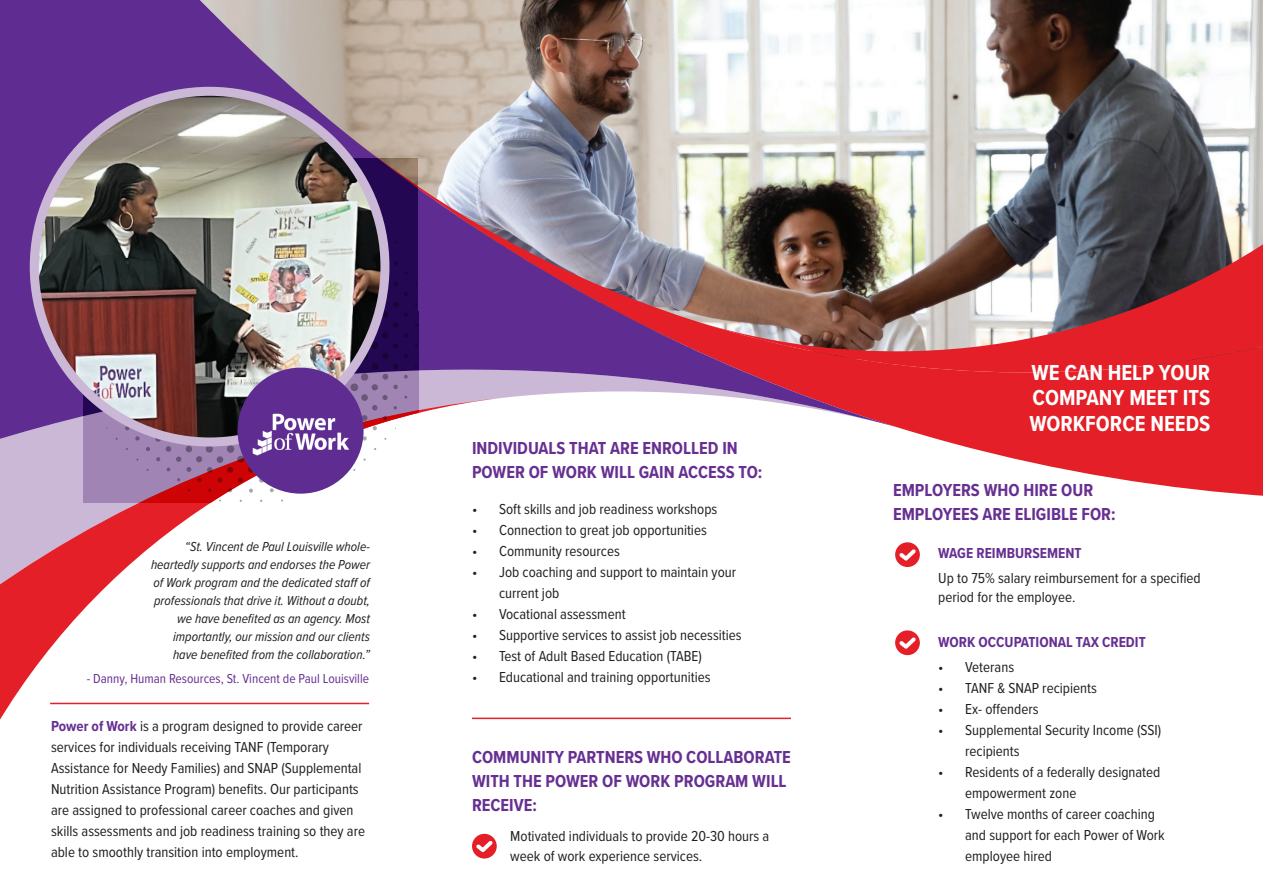
<style>
.page{position:relative;width:1263px;height:893px;background:#fff}
.page>*{position:absolute;margin:0;border:0;box-sizing:border-box;transform-origin:0 0}
.t1{font:700 22.5px/25.5px "Proxima Nova Cond";color:#fff;text-align:justify}
.t2{font:700 18px/24px "Proxima Nova Cond";color:#662f91}
.t3{font:15px/21px "Proxima Nova Cond";color:#231f20}
.t4{font:700 15px "Proxima Nova Cond";color:#662f91}
.t5{font:italic 13.5px/18px "Proxima Nova Cond";color:#231f20;text-align:right}
.t6{font:13.5px "Proxima Nova Cond";color:#662f91}
.s1{font-weight:700;color:#662f91}
</style>
<div class="page">
<img style="left:895px;top:0;width:368px;height:134px">
<svg style="left:895px;top:134px;width:368px;height:362px;background:#b86569"></svg>
<svg style="left:0;top:443px;width:504px;height:277px"></svg>
<img style="left:0;top:0;width:895px;height:443px">
<svg style="left:385px;top:159px;width:33px;height:152px;background:#311454"></svg>
<svg style="left:84px;top:311px;width:334px;height:191px"></svg>
<img style="left:34px;top:92px;width:351px;height:350px">
<div style="left:30px;top:87px;width:359px;height:359px;border:9px solid #cab8d6;border-radius:50%"></div>
<div style="left:895px;top:630px;width:25px;height:25px;background:#e51f27;border-radius:50%"></div>
<svg style="left:899px;top:637px;width:17px;height:12px"></svg>
<div style="left:895px;top:542px;width:25px;height:25px;background:#e51f27;border-radius:50%"></div>
<svg style="left:899px;top:549px;width:17px;height:12px"></svg>
<div style="left:238px;top:368px;width:126px;height:126px;background:#5f2d91;border-radius:50%"></div>
<div style="left:472px;top:834px;width:25px;height:24px;background:#e51f27;border-radius:50%"></div>
<svg style="left:476px;top:841px;width:17px;height:11px"></svg>
<img style="left:252px;top:413px;width:98px;height:43px">
<hr style="left:472px;top:718px;width:319px;height:1px;background:#e51f27">
<hr style="left:50px;top:703px;width:319px;height:1px;background:#e51f27">
<p class="t5" style="left:151px;top:536px;width:220px">“St. Vincent de Paul Louisville whole&shy;heartedly supports and endorses the Power of Work program and the dedicated staff of professionals that drive it. Without a doubt, we have benefited as an agency. Most importantly, our mission and our clients have benefited from the collaboration.”</p>
<p class="t6" style="left:87px;top:668px;width:284px">- Danny, Human Resources, St. Vincent de Paul Louisville</p>
<p class="t3" style="left:51px;top:715px;width:316px"><span class="s1">Power of Work</span> is a program designed to provide career services for individuals receiving TANF (Temporary Assistance for Needy Families) and SNAP (Supplemental Nutrition Assistance Program) benefits. Our participants are assigned to professional career coaches and given skills assessments and job readiness training so they are able to smoothly transition into employment.</p>
<p class="t2" style="left:472px;top:436px;width:292px">INDIVIDUALS THAT ARE ENROLLED IN<br>POWER OF WORK WILL GAIN ACCESS TO:</p>
<p class="t3" style="left:472px;top:498px;width:247px">• Soft skills and job readiness workshops</p>
<p class="t3" style="left:472px;top:519px;width:236px">• Connection to great job opportunities</p>
<p class="t3" style="left:472px;top:540px;width:149px">• Community resources</p>
<p class="t3" style="left:499px;top:561px;width:239px;text-indent:-27px">• Job coaching and support to maintain your current job</p>
<p class="t3" style="left:472px;top:603px;width:155px">• Vocational assessment</p>
<p class="t3" style="left:472px;top:624px;width:271px">• Supportive services to assist job necessities</p>
<p class="t3" style="left:472px;top:645px;width:231px">• Test of Adult Based Education (TABE)</p>
<p class="t3" style="left:472px;top:666px;width:240px">• Educational and training opportunities</p>
<p class="t2" style="left:472px;top:744px;width:320px">COMMUNITY PARTNERS WHO COLLABORATE<br>WITH THE POWER OF WORK PROGRAM WILL<br>RECEIVE:</p>
<p class="t3" style="left:510px;top:826px;width:261px;line-height:19.5px">Motivated individuals to provide 20-30 hours a week of work experience services.</p>
<h1 class="t1" style="left:1029px;top:359px;width:182px">WE CAN HELP YOUR COMPANY MEET ITS WORKFORCE NEEDS</h1>
<p class="t2" style="left:893px;top:477px;width:224px">EMPLOYERS WHO HIRE OUR<br>EMPLOYEES ARE ELIGIBLE FOR:</p>
<p class="t4" style="left:938px;top:542px;width:145px">WAGE REIMBURSEMENT</p>
<p class="t3" style="left:938px;top:567px;width:264px;line-height:19.5px">Up to 75% salary reimbursement for a specified period for the employee.</p>
<p class="t4" style="left:938px;top:630px;width:209px">WORK OCCUPATIONAL TAX CREDIT</p>
<p class="t3" style="left:938px;top:656px;width:77px">• Veterans</p>
<p class="t3" style="left:938px;top:677px;width:160px">• TANF &amp; SNAP recipients</p>
<p class="t3" style="left:938px;top:698px;width:102px">• Ex- offenders</p>
<p class="t3" style="left:965px;top:719px;width:198px;text-indent:-27px">• Supplemental Security Income (SSI) recipients</p>
<p class="t3" style="left:965px;top:761px;width:197px;text-indent:-27px">• Residents of a federally designated empowerment zone</p>
<p class="t3" style="left:965px;top:803px;width:201px;text-indent:-27px">• Twelve months of career coaching and support for each Power of Work employee hired</p>
</div>
